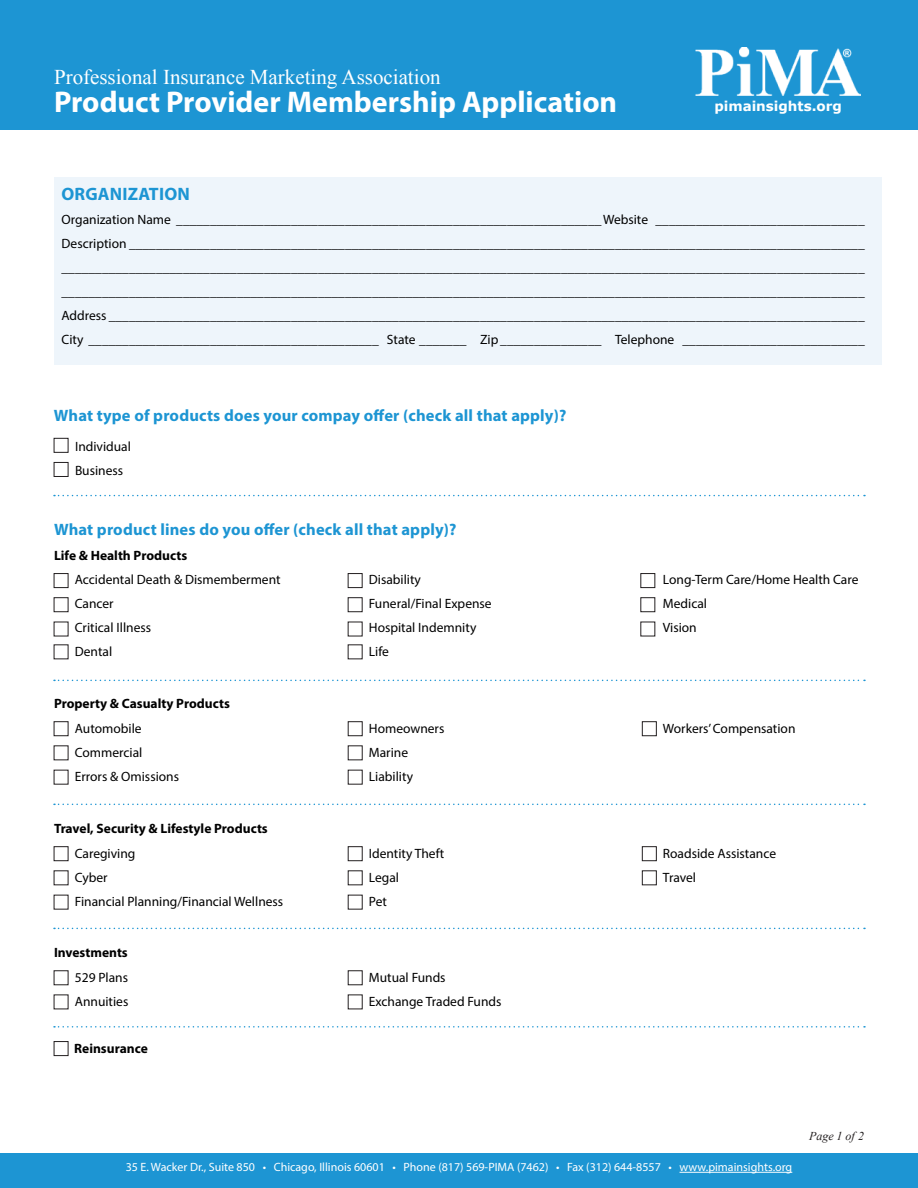
<style>
.page{position:relative;width:918px;height:1188px;background:#fff}
.page>*{position:absolute;margin:0;border:0;box-sizing:border-box;transform-origin:0 0}
.t1{font:700 30px "Myriad Pro";color:#fff}
.t2{font:21px "Times New Roman";color:#fff}
.t3{font:700 18px "Myriad Pro";letter-spacing:.01em;color:#1d95d3}
.t4{font:700 16.5px "Myriad Pro";letter-spacing:.01em;color:#1d95d3}
.t5{font:13.5px/24px "Myriad Pro";color:#000}
.t6{font:700 13.5px "Myriad Pro";color:#000}
.t7{font:700 13.5px "Verdana";color:#fff}
.t8{font:12px "Myriad Pro";color:#fff}
.t9{font:italic 12px "Times New Roman";color:#231f20}
</style>
<div class="page">
<div style="left:54px;top:177px;width:827px;height:187px;background:#eef5fb"></div>
<div style="left:0;top:0;width:918px;height:130px;background:#1d95d3"></div>
<div style="left:0;top:1153px;width:918px;height:35px;background:#1d95d3"></div>
<hr style="left:680px;top:1172px;width:112px;height:1px;background:#fff">
<div style="left:54px;top:573px;width:14px;height:15px;border:1px solid #231f20"></div>
<div style="left:54px;top:438px;width:14px;height:15px;border:1px solid #231f20"></div>
<div style="left:54px;top:721px;width:14px;height:15px;border:1px solid #231f20"></div>
<div style="left:54px;top:846px;width:14px;height:15px;border:1px solid #231f20"></div>
<div style="left:54px;top:970px;width:14px;height:15px;border:1px solid #231f20"></div>
<div style="left:348px;top:721px;width:15px;height:15px;border:1px solid #231f20"></div>
<div style="left:348px;top:846px;width:15px;height:15px;border:1px solid #231f20"></div>
<div style="left:348px;top:970px;width:15px;height:15px;border:1px solid #231f20"></div>
<div style="left:642px;top:721px;width:15px;height:15px;border:1px solid #231f20"></div>
<div style="left:642px;top:846px;width:15px;height:15px;border:1px solid #231f20"></div>
<div style="left:348px;top:573px;width:15px;height:15px;border:1px solid #231f20"></div>
<div style="left:640px;top:573px;width:15px;height:15px;border:1px solid #231f20"></div>
<div style="left:54px;top:597px;width:14px;height:15px;border:1px solid #231f20"></div>
<div style="left:54px;top:462px;width:14px;height:15px;border:1px solid #231f20"></div>
<div style="left:54px;top:1041px;width:14px;height:15px;border:1px solid #231f20"></div>
<div style="left:642px;top:870px;width:15px;height:15px;border:1px solid #231f20"></div>
<div style="left:348px;top:597px;width:15px;height:15px;border:1px solid #231f20"></div>
<div style="left:640px;top:597px;width:15px;height:15px;border:1px solid #231f20"></div>
<svg style="left:54px;top:804px;width:811px;height:1px"></svg>
<svg style="left:54px;top:928px;width:811px;height:1px"></svg>
<svg style="left:54px;top:1026px;width:811px;height:2px"></svg>
<svg style="left:54px;top:680px;width:811px;height:1px"></svg>
<svg style="left:54px;top:495px;width:811px;height:1px"></svg>
<img style="left:696px;top:48px;width:165px;height:47px">
<h2 class="t2" style="left:54px;top:63px;width:388px">Professional Insurance Marketing Association</h2>
<h1 class="t1" style="left:54px;top:83px;width:565px">Product Provider Membership Application</h1>
<p class="t7" style="left:714px;top:97px;width:129px">pimainsights.org</p>
<h3 class="t3" style="left:62px;top:182px;width:130px">ORGANIZATION</h3>
<p class="t5" style="left:62px;top:208px;width:805px;text-align:justify">Organization Name _______________________________________________________________Website _______________________________ Description _____________________________________________________________________________________________________________ _______________________________________________________________________________________________________________________ _______________________________________________________________________________________________________________________ Address ________________________________________________________________________________________________________________ City ___________________________________________ State _______ Zip _______________ Telephone ___________________________</p>
<p class="t4" style="left:54px;top:404px;width:514px">What type of products does your compay offer (check all that apply)?</p>
<p class="t5" style="left:75px;top:434px;width:58px">Individual<br>Business</p>
<p class="t4" style="left:54px;top:518px;width:404px">What product lines do you offer (check all that apply)?</p>
<p class="t5" style="left:75px;top:568px;width:207px">Accidental Death &amp; Dismemberment<br>Cancer<br>Critical Illness<br>Dental</p>
<p class="t5" style="left:369px;top:568px;width:124px">Disability<br>Funeral/Final Expense<br>Hospital Indemnity<br>Life</p>
<p class="t5" style="left:663px;top:568px;width:197px">Long-Term Care/Home Health Care<br>Medical<br>Vision</p>
<p class="t6" style="left:54px;top:546px;width:135px">Life &amp; Health Products</p>
<p class="t6" style="left:54px;top:694px;width:177px">Property &amp; Casualty Products</p>
<p class="t5" style="left:75px;top:716px;width:106px">Automobile<br>Commercial<br>Errors &amp; Omissions</p>
<p class="t5" style="left:369px;top:716px;width:77px">Homeowners<br>Marine<br>Liability</p>
<p class="t5" style="left:663px;top:716px;width:134px">Workers’ Compensation</p>
<p class="t6" style="left:54px;top:819px;width:215px">Travel, Security &amp; Lifestyle Products</p>
<p class="t5" style="left:75px;top:841px;width:210px">Caregiving<br>Cyber<br>Financial Planning/Financial Wellness</p>
<p class="t5" style="left:369px;top:841px;width:77px">Identity Theft<br>Legal<br>Pet</p>
<p class="t5" style="left:663px;top:841px;width:115px">Roadside Assistance<br>Travel</p>
<p class="t6" style="left:54px;top:943px;width:75px">Investments</p>
<p class="t5" style="left:75px;top:965px;width:55px">529 Plans<br>Annuities</p>
<p class="t5" style="left:369px;top:965px;width:134px">Mutual Funds<br>Exchange Traded Funds</p>
<p class="t6" style="left:74px;top:1040px;width:75px">Reinsurance</p>
<p class="t8" style="left:126px;top:1160px;width:668px">35 E. Wacker Dr., Suite 850 • Chicago, Illinois 60601 • Phone (817) 569-PIMA (7462) • Fax (312) 644-8557 • www.pimainsights.org</p>
<p class="t9" style="left:809px;top:1128px;width:56px">Page 1 of 2</p>
</div>
